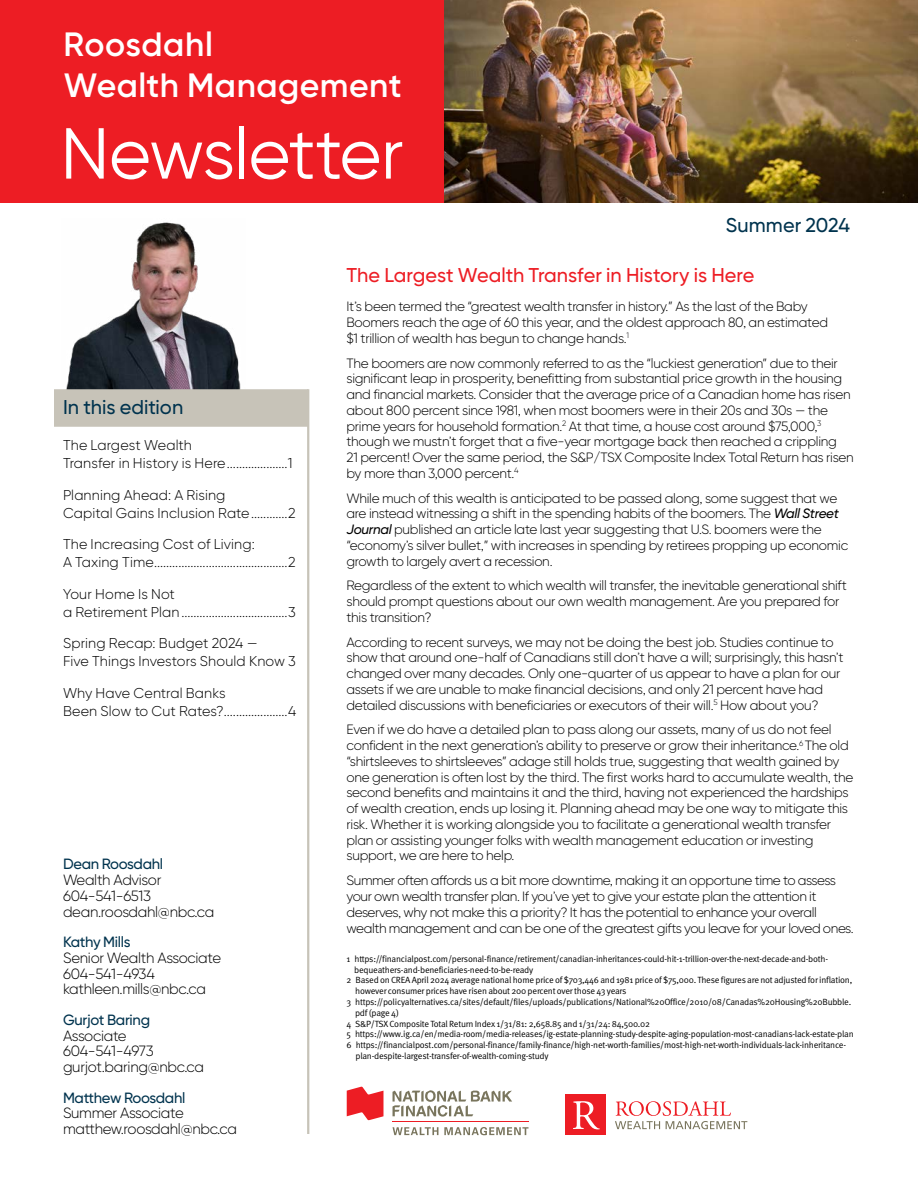
<style>
.page{position:relative;width:918px;height:1188px;background:#fff}
.page>*{position:absolute;margin:0;border:0;box-sizing:border-box;transform-origin:0 0}
.t1{font:72px "Gilroy BN";letter-spacing:-.01em;color:#fff}
.t2{font:600 33.75px/41.1px "Gilroy BN";letter-spacing:.015em;color:#fff}
.t3{font:500 19.95px "Gilroy BN";color:#ed1d24}
.t4{font:500 19.95px "Gilroy BN";color:#00334e}
.t5{font:300 14.85px/15.8px "Gilroy BN";letter-spacing:-.02em;color:#000}
.t6{font:500 14.85px "Gilroy BN";letter-spacing:-.02em;color:#00334e}
.t7{font:300 14.25px/18px "Gilroy BN";letter-spacing:.005em;color:#000}
.t8{font:300 13.5px/15.8px "Gilroy BN";letter-spacing:-.02em;color:#000}
.t9{font:9px "Meta Pro Norm";letter-spacing:-.025em;color:#000}
.s1{color:#fff}
.s2{font-weight:500;font-style:italic}
</style>
<div class="page">
<img style="left:444px;top:0;width:474px;height:203px">
<div style="left:0;top:0;width:444px;height:203px;background:#ed1d24"></div>
<img style="left:66px;top:222px;width:175px;height:167px">
<hr style="left:307px;top:389px;width:2px;height:745px;background:#c7c3b8">
<div style="left:54px;top:389px;width:254px;height:38px;background:#c7c3b8"></div>
<div style="left:565px;top:1095px;width:40px;height:40px;background:#ed1d24"></div>
<svg style="left:573px;top:1101px;width:27px;height:28px"></svg>
<svg style="left:615px;top:1101px;width:132px;height:28px"></svg>
<svg style="left:347px;top:1087px;width:36px;height:33px"></svg>
<svg style="left:393px;top:1127px;width:45px;height:8px"></svg>
<svg style="left:444px;top:1127px;width:85px;height:8px"></svg>
<hr style="left:393px;top:1121px;width:136px;height:1px;background:#ed1d24">
<svg style="left:393px;top:1090px;width:119px;height:27px"></svg>
<h2 class="t2" style="left:63px;top:23px;width:340px">Roosdahl<br>Wealth Management</h2>
<h1 class="t1" style="left:60px;top:109px;width:345px">Newsletter</h1>
<h3 class="t4" style="left:726px;top:213px;width:131px">Summer 2024<span class="s1">.</span></h3>
<h3 class="t4" style="left:63px;top:395px;width:122px">In this edition</h3>
<p class="t7" style="left:63px;top:436px;width:231px">The Largest Wealth<br>Transfer in History is Here....................1</p>
<p class="t7" style="left:63px;top:486px;width:234px">Planning Ahead: A Rising<br>Capital Gains Inclusion Rate............2</p>
<p class="t7" style="left:63px;top:535px;width:234px">The Increasing Cost of Living:<br>A Taxing Time............................................2</p>
<p class="t7" style="left:63px;top:585px;width:234px">Your Home Is Not<br>a Retirement Plan...................................3</p>
<p class="t7" style="left:63px;top:634px;width:234px">Spring Recap: Budget 2024 —<br>Five Things Investors Should Know 3</p>
<p class="t7" style="left:63px;top:684px;width:235px">Why Have Central Banks<br>Been Slow to Cut Rates?.....................4</p>
<p class="t6" style="left:63px;top:855px;width:102px">Dean Roosdahl</p>
<p class="t5" style="left:63px;top:872px;width:153px">Wealth Advisor<br>604-541-6513 dean.roosdahl@nbc.ca</p>
<p class="t6" style="left:63px;top:933px;width:69px">Kathy Mills</p>
<p class="t5" style="left:63px;top:950px;width:160px">Senior Wealth Associate<br>604-541-4934 kathleen.mills@nbc.ca</p>
<p class="t6" style="left:63px;top:1010px;width:89px">Gurjot Baring</p>
<p class="t5" style="left:63px;top:1027px;width:143px">Associate<br>604-541-4973 gurjot.baring@nbc.ca</p>
<p class="t6" style="left:63px;top:1088px;width:124px">Matthew Roosdahl</p>
<p class="t5" style="left:63px;top:1105px;width:176px">Summer Associate matthew.roosdahl@nbc.ca</p>
<h3 class="t3" style="left:346px;top:263px;width:410px">The Largest Wealth Transfer in History is Here</h3>
<p class="t8" style="left:346px;top:299px;width:483px">It’s been termed the “greatest wealth transfer in history.” As the last of the Baby<br>Boomers reach the age of 60 this year, and the oldest approach 80, an estimated $1 trillion of wealth has begun to change hands.<sup>1</sup></p>
<p class="t8" style="left:346px;top:355px;width:509px">The boomers are now commonly referred to as the “luckiest generation” due to their significant leap in prosperity, benefitting from substantial price growth in the housing and financial markets. Consider that the average price of a Canadian home has risen about 800 percent since 1981, when most boomers were in their 20s and 30s — the prime years for household formation.<sup>2</sup> At that time, a house cost around $75,000,<sup>3 </sup>though we mustn’t forget that a five-year mortgage back then reached a crippling<br>21 percent! Over the same period, the S&amp;P/TSX Composite Index Total Return has risen by more than 3,000 percent.<sup>4</sup></p>
<p class="t8" style="left:346px;top:490px;width:503px">While much of this wealth is anticipated to be passed along, some suggest that we are instead witnessing a shift in the spending habits of the boomers. The <span class="s2">Wall Street Journal</span> published an article late last year suggesting that U.S. boomers were the “economy’s silver bullet,” with increases in spending by retirees propping up economic growth to largely avert a recession.</p>
<p class="t8" style="left:346px;top:578px;width:502px">Regardless of the extent to which wealth will transfer, the inevitable generational shift should prompt questions about our own wealth management. Are you prepared for this transition?</p>
<p class="t8" style="left:346px;top:634px;width:499px">According to recent surveys, we may not be doing the best job. Studies continue to show that around one-half of Canadians still don’t have a will; surprisingly, this hasn’t changed over many decades. Only one-quarter of us appear to have a plan for our assets if we are unable to make financial decisions, and only 21 percent have had detailed discussions with beneficiaries or executors of their will.<sup>5</sup> How about you?</p>
<p class="t8" style="left:346px;top:722px;width:508px">Even if we do have a detailed plan to pass along our assets, many of us do not feel confident in the next generation’s ability to preserve or grow their inheritance.<sup>6</sup> The old “shirtsleeves to shirtsleeves” adage still holds true, suggesting that wealth gained by one generation is often lost by the third. The first works hard to accumulate wealth, the second benefits and maintains it and the third, having not experienced the hardships of wealth creation, ends up losing it. Planning ahead may be one way to mitigate this risk. Whether it is working alongside you to facilitate a generational wealth transfer plan or assisting younger folks with wealth management education or investing support, we are here to help.</p>
<p class="t8" style="left:347px;top:873px;width:509px">Summer often affords us a bit more downtime, making it an opportune time to assess your own wealth transfer plan. If you’ve yet to give your estate plan the attention it deserves, why not make this a priority? It has the potential to enhance your overall wealth management and can be one of the greatest gifts you leave for your loved ones.</p>
<p class="t9" style="left:346px;top:952px;width:483px">1 https://financialpost.com/personal-finance/retirement/canadian-inheritances-could-hit-1-trillion-over-the-next-decade-and-both-</p>
<p class="t9" style="left:354px;top:963px;width:181px">bequeathers-and-beneficiaries-need-to-be-ready</p>
<p class="t9" style="left:346px;top:973px;width:507px">2 Based on CREA April 2024 average national home price of $703,446 and 1981 price of $75,000. These figures are not adjusted for inflation,</p>
<p class="t9" style="left:355px;top:984px;width:273px">however consumer prices have risen about 200 percent over those 43 years</p>
<p class="t9" style="left:346px;top:995px;width:506px">3 https://policyalternatives.ca/sites/default/files/uploads/publications/National%20Office/2010/08/Canadas%20Housing%20Bubble.</p>
<p class="t9" style="left:355px;top:1006px;width:45px">pdf (page 4)</p>
<p class="t9" style="left:346px;top:1017px;width:305px">4 S&amp;P/TSX Composite Total Return Index 1/31/81: 2,658.85 and 1/31/24: 84,500.02</p>
<p class="t9" style="left:346px;top:1027px;width:509px">5 https://www.ig.ca/en/media-room/media-releases/ig-estate-planning-study-despite-aging-population-most-canadians-lack-estate-plan</p>
<p class="t9" style="left:346px;top:1038px;width:501px">6 https://financialpost.com/personal-finance/family-finance/high-net-worth-families/most-high-net-worth-individuals-lack-inheritance-</p>
<p class="t9" style="left:356px;top:1049px;width:195px">plan-despite-largest-transfer-of-wealth-coming-study</p>
</div>
